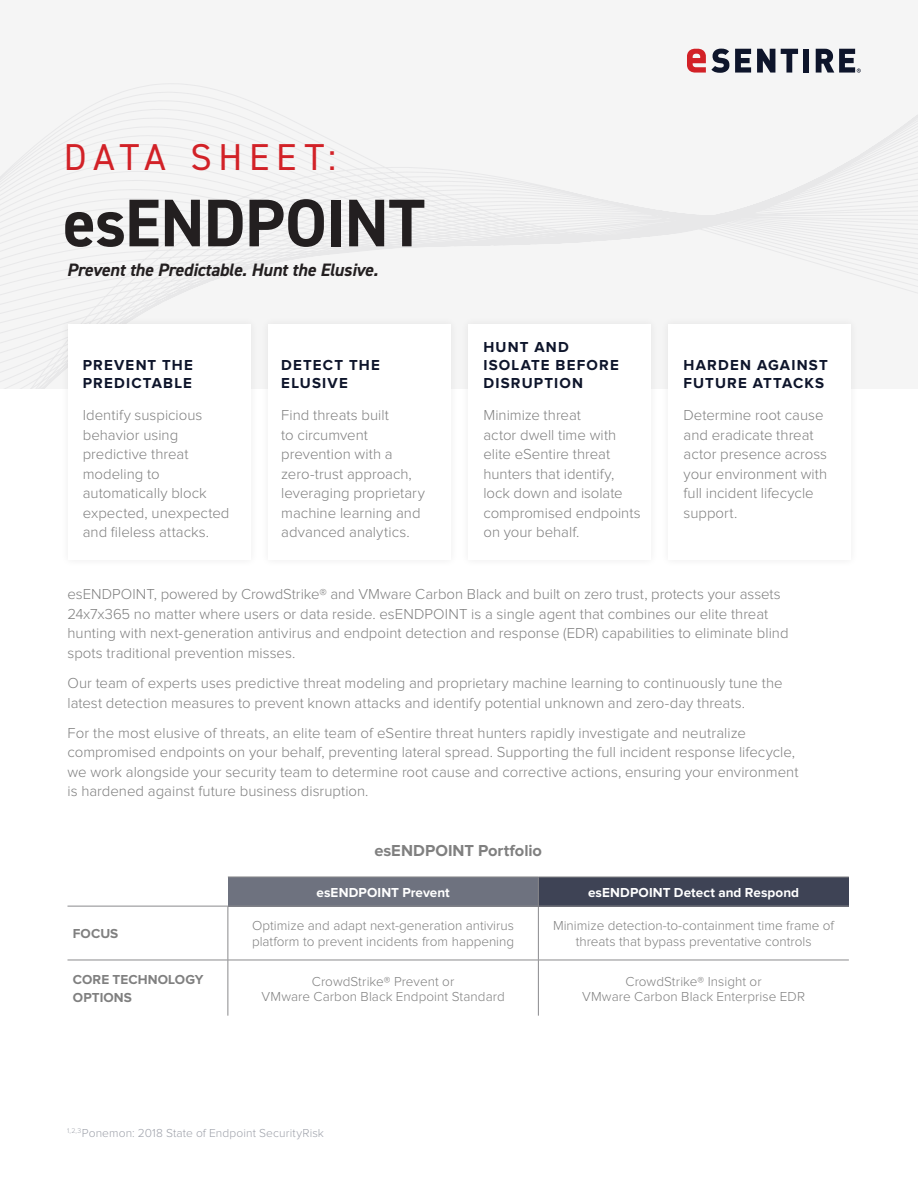
<style>
.page{position:relative;width:918px;height:1188px;background:#fff}
.page>*{position:absolute;margin:0;border:0;box-sizing:border-box;transform-origin:0 0}
.t1{font:700 67.5px "DIN2014";letter-spacing:-.015em;color:#231f20}
.t2{font:37.5px "DIN2014";letter-spacing:.18em;color:#d22127}
.t3{font:italic 700 18px "DIN2014";letter-spacing:-.01em;color:#231f20}
.t4{font:700 16.5px "Proxima Nova";color:#808080}
.t5{font:300 15px/19.5px "Proxima Nova";color:#808080}
.t6{font:700 15px/18px "Proxima Nova";letter-spacing:.08em;color:#0e152b}
.t7{font:300 13.5px/16.2px "Proxima Nova";color:#808080;text-align:center}
.t8{font:700 13.5px "Proxima Nova";letter-spacing:.005em;color:#fff}
.t9{font:700 13.5px/18px "Proxima Nova";letter-spacing:.01em;color:#808080}
.t10{font:300 12px "Proxima Nova";letter-spacing:.01em;color:#868a95}
</style>
<div class="page">
<svg style="left:0;top:48px;width:918px;height:341px"></svg>
<div style="left:60px;top:316px;width:199px;height:252px;background:#f8f8f8"></div>
<div style="left:68px;top:324px;width:182px;height:236px;background:#fff"></div>
<div style="left:260px;top:316px;width:199px;height:252px;background:#f8f8f8"></div>
<div style="left:268px;top:324px;width:182px;height:236px;background:#fff"></div>
<div style="left:460px;top:316px;width:199px;height:252px;background:#f8f8f8"></div>
<div style="left:468px;top:324px;width:183px;height:236px;background:#fff"></div>
<div style="left:660px;top:316px;width:199px;height:252px;background:#f8f8f8"></div>
<div style="left:668px;top:324px;width:182px;height:236px;background:#fff"></div>
<svg style="left:735px;top:49px;width:16px;height:24px"></svg>
<svg style="left:757px;top:49px;width:18px;height:24px"></svg>
<svg style="left:781px;top:49px;width:17px;height:24px"></svg>
<div style="left:803px;top:49px;width:6px;height:24px;background:#0e152b"></div>
<svg style="left:687px;top:49px;width:42px;height:24px"></svg>
<svg style="left:816px;top:49px;width:45px;height:24px"></svg>
<div style="left:228px;top:877px;width:310px;height:29px;background:#6e727f"></div>
<div style="left:538px;top:877px;width:311px;height:29px;background:#3e4355"></div>
<hr style="left:228px;top:877px;width:310px;height:1px;background:#8a8a8d">
<hr style="left:538px;top:877px;width:311px;height:1px;background:#8a8a8d">
<svg style="left:538px;top:877px;width:1px;height:29px"></svg>
<hr style="left:68px;top:906px;width:160px;height:1px;background:#8a8a8d">
<hr style="left:228px;top:906px;width:310px;height:1px;background:#8a8a8d">
<hr style="left:228px;top:906px;width:1px;height:54px;background:#8a8a8d">
<hr style="left:538px;top:906px;width:311px;height:1px;background:#8a8a8d">
<hr style="left:538px;top:906px;width:1px;height:54px;background:#8a8a8d">
<hr style="left:68px;top:960px;width:160px;height:1px;background:#8a8a8d">
<hr style="left:228px;top:960px;width:310px;height:1px;background:#8a8a8d">
<hr style="left:228px;top:960px;width:1px;height:56px;background:#8a8a8d">
<hr style="left:538px;top:960px;width:311px;height:1px;background:#8a8a8d">
<hr style="left:538px;top:960px;width:1px;height:56px;background:#8a8a8d">
<p class="t2" style="left:64px;top:133px;width:274px">DATA SHEET:</p>
<p class="t1" style="left:63px;top:178px;width:363px">esENDPOINT</p>
<p class="t3" style="left:67px;top:258px;width:313px">Prevent the Predictable. Hunt the Elusive.</p>
<p class="t6" style="left:83px;top:357px;width:112px">PREVENT THE<br>PREDICTABLE</p>
<p class="t6" style="left:281px;top:357px;width:100px">DETECT THE<br>ELUSIVE</p>
<p class="t5" style="left:83px;top:406px;width:148px">Identify suspicious behavior using predictive threat modeling to automatically block expected, unexpected and fileless attacks.</p>
<p class="t5" style="left:281px;top:406px;width:145px">Find threats built<br>to circumvent prevention with a zero-trust approach, leveraging proprietary machine learning and advanced analytics.</p>
<p class="t6" style="left:483px;top:339px;width:137px">HUNT AND<br>ISOLATE BEFORE<br>DISRUPTION</p>
<p class="t5" style="left:483px;top:406px;width:159px">Minimize threat<br>actor dwell time with elite eSentire threat hunters that identify, lock down and isolate compromised endpoints on your behalf.</p>
<p class="t6" style="left:684px;top:357px;width:146px">HARDEN AGAINST<br>FUTURE ATTACKS</p>
<p class="t5" style="left:684px;top:406px;width:145px">Determine root cause and eradicate threat actor presence across your environment with full incident lifecycle support.</p>
<p class="t5" style="left:68px;top:585px;width:723px">esENDPOINT, powered by CrowdStrike® and VMware Carbon Black and built on zero trust, protects your assets 24x7x365 no matter where users or data reside. esENDPOINT is a single agent that combines our elite threat hunting with next-generation antivirus and endpoint detection and response (EDR) capabilities to eliminate blind spots traditional prevention misses.</p>
<p class="t5" style="left:68px;top:674px;width:717px">Our team of experts uses predictive threat modeling and proprietary machine learning to continuously tune the latest detection measures to prevent known attacks and identify potential unknown and zero-day threats.</p>
<p class="t5" style="left:68px;top:723px;width:732px">For the most elusive of threats, an elite team of eSentire threat hunters rapidly investigate and neutralize compromised endpoints on your behalf, preventing lateral spread. Supporting the full incident response lifecycle, we work alongside your security team to determine root cause and corrective actions, ensuring your environment is hardened against future business disruption.</p>
<p class="t4" style="left:374px;top:841px;width:169px">esENDPOINT Portfolio</p>
<p class="t8" style="left:316px;top:885px;width:135px">esENDPOINT Prevent</p>
<p class="t8" style="left:588px;top:885px;width:213px">esENDPOINT Detect and Respond</p>
<p class="t9" style="left:73px;top:925px;width:47px">FOCUS</p>
<p class="t7" style="left:252px;top:918px;width:264px;text-align:left">Optimize and adapt next-generation antivirus platform to prevent incidents from happening</p>
<p class="t7" style="left:553px;top:918px;width:283px">Minimize detection-to-containment time frame of threats that bypass preventative controls</p>
<p class="t9" style="left:73px;top:971px;width:132px">CORE TECHNOLOGY<br>OPTIONS</p>
<p class="t7" style="left:262px;top:974px;width:245px;line-height:15px">CrowdStrike® Prevent or<br>VMware Carbon Black Endpoint Standard</p>
<p class="t7" style="left:582px;top:974px;width:224px;line-height:15px">CrowdStrike® Insight or<br>VMware Carbon Black Enterprise EDR</p>
<p class="t10" style="left:67px;top:1127px;width:258px"><sup>1,2,3</sup>Ponemon: 2018 State of Endpoint SecurityRisk</p>
</div>
